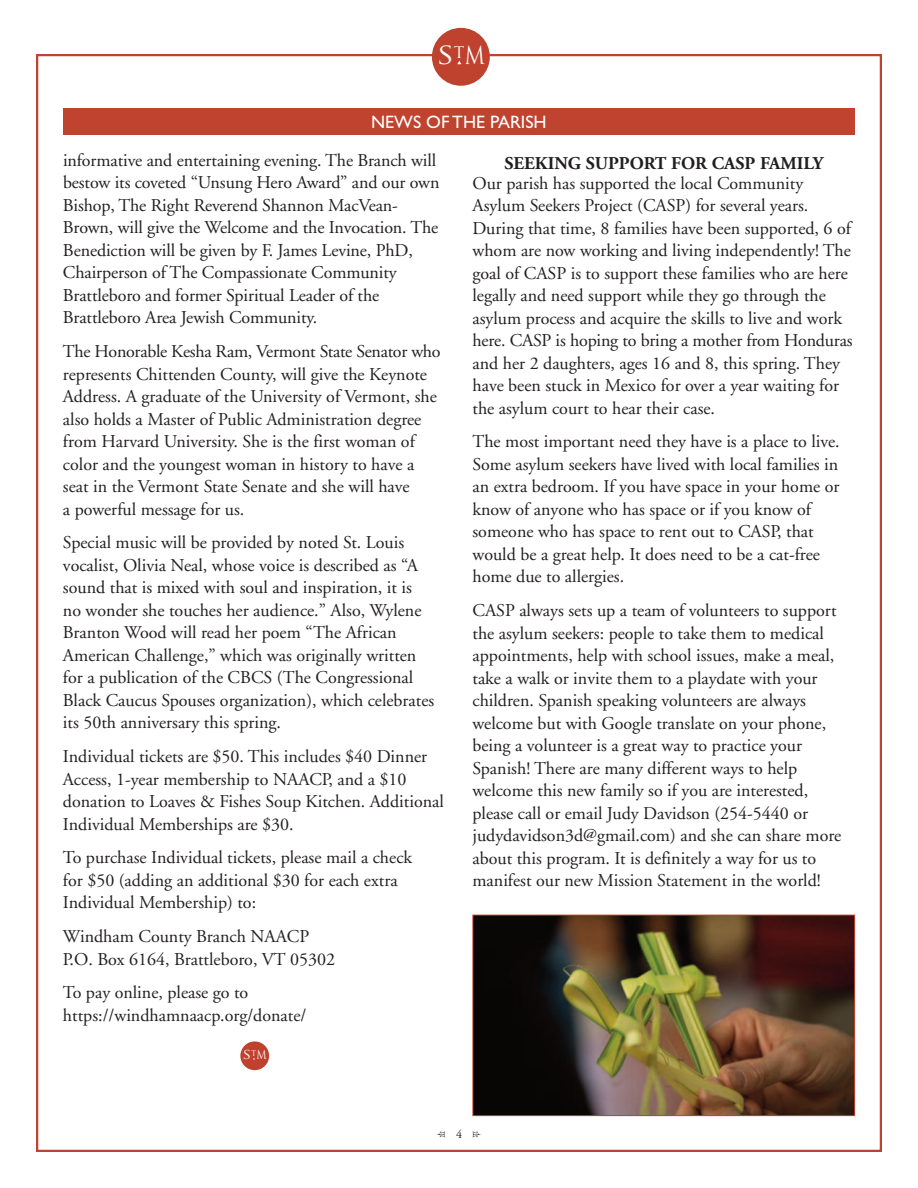
<style>
.page{position:relative;width:918px;height:1188px;background:#fff}
.page>*{position:absolute;margin:0;border:0;box-sizing:border-box;transform-origin:0 0}
.t1{font:24.3px "Trajan Pro";color:#fff;scale:1.25 1}
.t2{font:18px/22.5px "Adobe Garamond";color:#231f20}
.t3{font:700 18px "Adobe Garamond";color:#231f20}
.t4{font:18px "Gill Sans";color:#fff}
.t5{font:12.15px "Trajan Pro";color:#fff;scale:1.25 1}
.t6{font:12px "Adobe Garamond";color:#231f20}
</style>
<div class="page">
<div style="left:432px;top:28px;width:58px;height:58px;background:#bf422f;border-radius:50%"></div>
<div style="left:240px;top:1041px;width:29px;height:29px;background:#bf422f;border-radius:50%"></div>
<div style="left:63px;top:108px;width:792px;height:27px;background:#bf432e"></div>
<img style="left:474px;top:917px;width:379px;height:197px">
<div style="left:472px;top:915px;width:383px;height:201px;border:1px solid #bf432e"></div>
<h1 class="t1" style="left:436px;top:46px;width:40px">S<sup>T</sup>M</h1>
<p class="t4" style="left:371px;top:111px;width:177px">NEWS OF THE PARISH</p>
<p class="t2" style="left:63px;top:151px;width:378px">informative and entertaining evening. The Branch will bestow its coveted “Unsung Hero Award” and our own Bishop, The Right Reverend Shannon MacVean-Brown, will give the Welcome and the Invocation. The Benediction will be given by F. James Levine, PhD, Chairperson of The Compassionate Community Brattleboro and former Spiritual Leader of the Brattleboro Area Jewish Community.</p>
<p class="t2" style="left:63px;top:342px;width:379px">The Honorable Kesha Ram, Vermont State Senator who represents Chittenden County, will give the Keynote Address. A graduate of the University of Vermont, she also holds a Master of Public Administration degree from Harvard University. She is the first woman of color and the youngest woman in history to have a seat in the Vermont State Senate and she will have<br>a powerful message for us.</p>
<p class="t2" style="left:63px;top:533px;width:373px">Special music will be provided by noted St. Louis vocalist, Olivia Neal, whose voice is described as “A sound that is mixed with soul and inspiration, it is no wonder she touches her audience.” Also, Wylene Branton Wood will read her poem “The African American Challenge,” which was originally written for a publication of the CBCS (The Congressional Black Caucus Spouses organization), which celebrates its 50th anniversary this spring.</p>
<p class="t2" style="left:63px;top:747px;width:382px">Individual tickets are $50. This includes $40 Dinner Access, 1-year membership to NAACP, and a $10 donation to Loaves &amp; Fishes Soup Kitchen. Additional Individual Memberships are $30.</p>
<p class="t2" style="left:63px;top:848px;width:351px">To purchase Individual tickets, please mail a check for $50 (adding an additional $30 for each extra<br>Individual Membership) to:</p>
<p class="t2" style="left:63px;top:927px;width:274px">Windham County Branch NAACP<br>P.O. Box 6164, Brattleboro, VT 05302</p>
<p class="t2" style="left:63px;top:983px;width:245px">To pay online, please go to https://windhamnaacp.org/donate/</p>
<p class="t5" style="left:243px;top:1050px;width:21px">S<sup>T</sup>M</p>
<p class="t3" style="left:505px;top:156px;width:320px">SEEKING SUPPORT FOR CASP FAMILY</p>
<p class="t2" style="left:472px;top:173px;width:382px">Our parish has supported the local Community Asylum Seekers Project (CASP) for several years.<br>During that time, 8 families have been supported, 6 of whom are now working and living independently! The goal of CASP is to support these families who are here legally and need support while they go through the asylum process and acquire the skills to live and work here. CASP is hoping to bring a mother from Honduras and her 2 daughters, ages 16 and 8, this spring. They have been stuck in Mexico for over a year waiting for the asylum court to hear their case.</p>
<p class="t2" style="left:472px;top:432px;width:369px">The most important need they have is a place to live.<br>Some asylum seekers have lived with local families in an extra bedroom. If you have space in your home or know of anyone who has space or if you know of someone who has space to rent out to CASP, that would be a great help. It does need to be a cat-free home due to allergies.</p>
<p class="t2" style="left:472px;top:601px;width:370px">CASP always sets up a team of volunteers to support the asylum seekers: people to take them to medical appointments, help with school issues, make a meal, take a walk or invite them to a playdate with your children. Spanish speaking volunteers are always welcome but with Google translate on your phone, being a volunteer is a great way to practice your Spanish! There are many different ways to help welcome this new family so if you are interested, please call or email Judy Davidson (254-5440 or judydavidson3d@gmail.com) and she can share more about this program. It is definitely a way for us to manifest our new Mission Statement in the world!</p>
<p class="t6" style="left:456px;top:1129px;width:7px">4</p>
</div>
